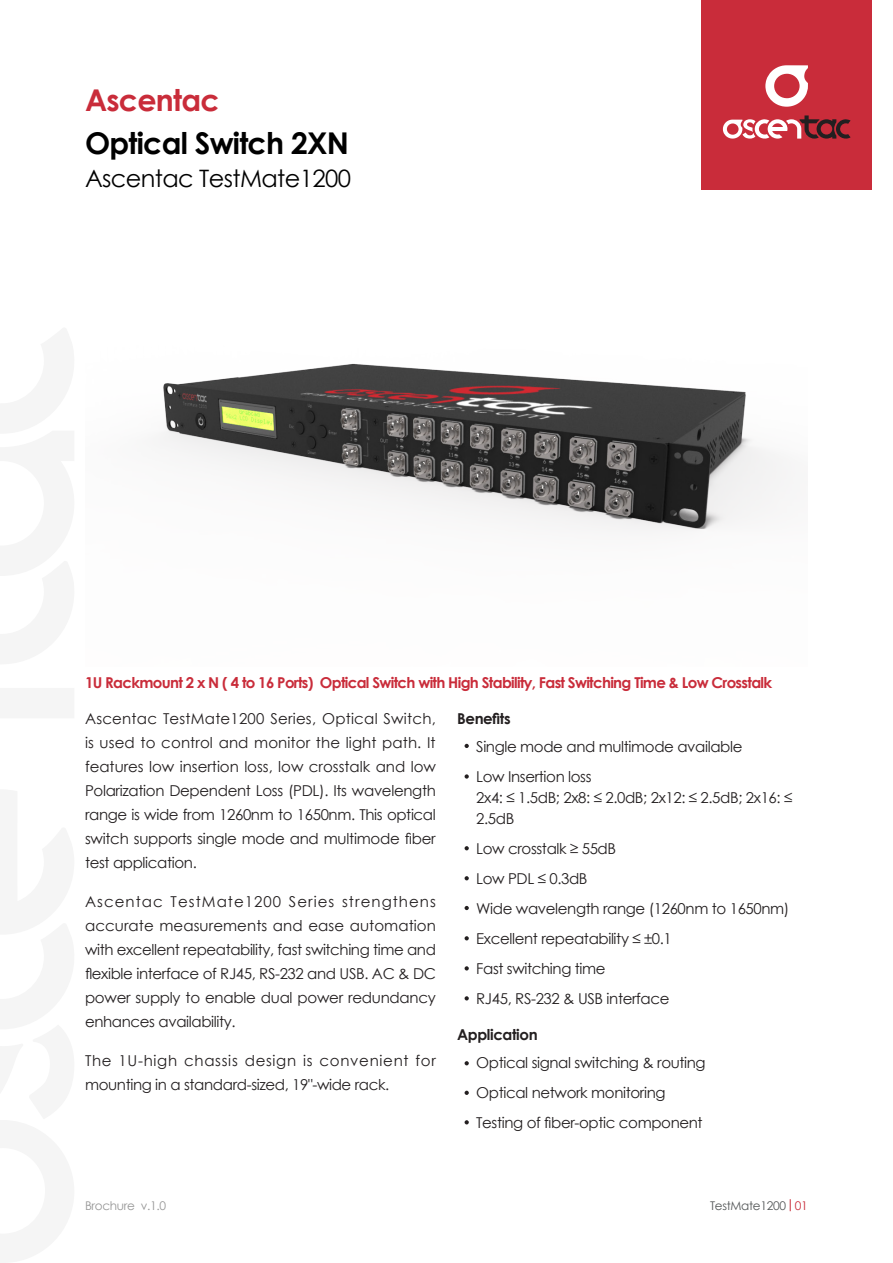
<style>
.page{position:relative;width:893px;height:1263px;background:#fff}
.page>*{position:absolute;margin:0;border:0;box-sizing:border-box;transform-origin:0 0}
.t1{font:700 30px "Century Gothic";letter-spacing:-.025em;color:#000}
.t2{font:700 30px "Century Gothic";letter-spacing:-.025em;color:#c92c3a}
.t3{font:24px "Century Gothic";letter-spacing:-.025em;color:#000}
.M-L-10{font:15px/24px "Century Gothic";letter-spacing:-.025em;color:#231f20;text-align:justify}
.t4{font:700 15px "Century Gothic";letter-spacing:-.045em;color:#c92c3a}
.M-L-10-2{font:15px/24px "Century Gothic";letter-spacing:.045em;color:#231f20}
.t5{font:700 15px "Century Gothic";letter-spacing:-.025em;color:#231f20}
.t6{font:12px "Century Gothic";letter-spacing:-.025em;color:#545758}
.t7{font:12px "Century Gothic";letter-spacing:-.025em;color:#969696}
.s1{color:#c92c3a}
</style>
<div class="page">
<svg style="left:465px;top:744px;width:4px;height:4px"></svg>
<svg style="left:465px;top:1061px;width:4px;height:4px"></svg>
<svg style="left:465px;top:1091px;width:4px;height:4px"></svg>
<svg style="left:465px;top:1120px;width:4px;height:4px"></svg>
<svg style="left:465px;top:774px;width:4px;height:5px"></svg>
<svg style="left:465px;top:846px;width:4px;height:4px"></svg>
<svg style="left:465px;top:876px;width:4px;height:4px"></svg>
<svg style="left:465px;top:906px;width:4px;height:4px"></svg>
<svg style="left:465px;top:936px;width:4px;height:4px"></svg>
<svg style="left:465px;top:966px;width:4px;height:4px"></svg>
<svg style="left:465px;top:996px;width:4px;height:4px"></svg>
<img style="left:158px;top:363px;width:630px;height:168px">
<svg style="left:790px;top:1199px;width:1px;height:12px"></svg>
<div style="left:702px;top:0;width:170px;height:189px;background:#c92c3a"></div>
<svg style="left:765px;top:65px;width:43px;height:42px"></svg>
<svg style="left:723px;top:115px;width:127px;height:24px"></svg>
<p class="t2" style="left:85px;top:77px;width:136px">Ascentac</p>
<p class="t1" style="left:85px;top:120px;width:265px">Optical Switch 2XN</p>
<p class="t3" style="left:85px;top:161px;width:268px">Ascentac TestMate1200</p>
<p class="t4" style="left:85px;top:671px;width:689px">1U Rackmount 2 x N ( 4 to 16 Ports) Optical Switch with High Stability, Fast Switching Time &amp; Low Crosstalk</p>
<p class="M-L-10" style="left:85px;top:706px;width:352px">Ascentac TestMate1200 Series, Optical Switch, is used to control and monitor the light path. It features low insertion loss, low crosstalk and low Polarization Dependent Loss (PDL). Its wavelength range is wide from 1260nm to 1650nm. This optical switch supports single mode and multimode fiber test application.</p>
<p class="M-L-10" style="left:85px;top:889px;width:352px">Ascentac TestMate1200 Series strengthens accurate measurements and ease automation with excellent repeatability, fast switching time and flexible interface of RJ45, RS-232 and USB. AC &amp; DC power supply to enable dual power redundancy enhances availability.</p>
<p class="M-L-10-2" style="left:85px;top:1048px;width:352px">The 1U-high chassis design is convenient for mounting in a standard-sized, 19"‑wide rack.</p>
<p class="t5" style="left:457px;top:707px;width:55px">Benefits</p>
<p class="M-L-10" style="left:476px;top:734px;width:268px">Single mode and multimode available</p>
<p class="M-L-10" style="left:476px;top:764px;width:117px">Low Insertion loss</p>
<p class="M-L-10" style="left:476px;top:786px;width:318px;line-height:21px">2x4: ≤ 1.5dB; 2x8: ≤ 2.0dB; 2x12: ≤ 2.5dB; 2x16: ≤<br>2.5dB</p>
<p class="M-L-10" style="left:476px;top:836px;width:141px">Low crosstalk ≥ 55dB</p>
<p class="M-L-10" style="left:476px;top:866px;width:113px">Low PDL ≤ 0.3dB</p>
<p class="M-L-10" style="left:476px;top:896px;width:315px">Wide wavelength range (1260nm to 1650nm)</p>
<p class="M-L-10" style="left:476px;top:926px;width:197px">Excellent repeatability ≤ ±0.1</p>
<p class="M-L-10" style="left:476px;top:956px;width:131px">Fast switching time</p>
<p class="M-L-10" style="left:476px;top:986px;width:195px">RJ45, RS-232 &amp; USB interface</p>
<p class="t5" style="left:457px;top:1023px;width:82px">Application</p>
<p class="M-L-10" style="left:476px;top:1050px;width:231px">Optical signal switching &amp; routing</p>
<p class="M-L-10" style="left:476px;top:1080px;width:191px">Optical network monitoring</p>
<p class="M-L-10" style="left:476px;top:1110px;width:228px">Testing of fiber-optic component</p>
<p class="t7" style="left:85px;top:1197px;width:83px">Brochure v.1.0</p>
<p class="t6" style="left:710px;top:1197px;width:99px">TestMate1200 <span class="s1">01</span></p>
</div>
